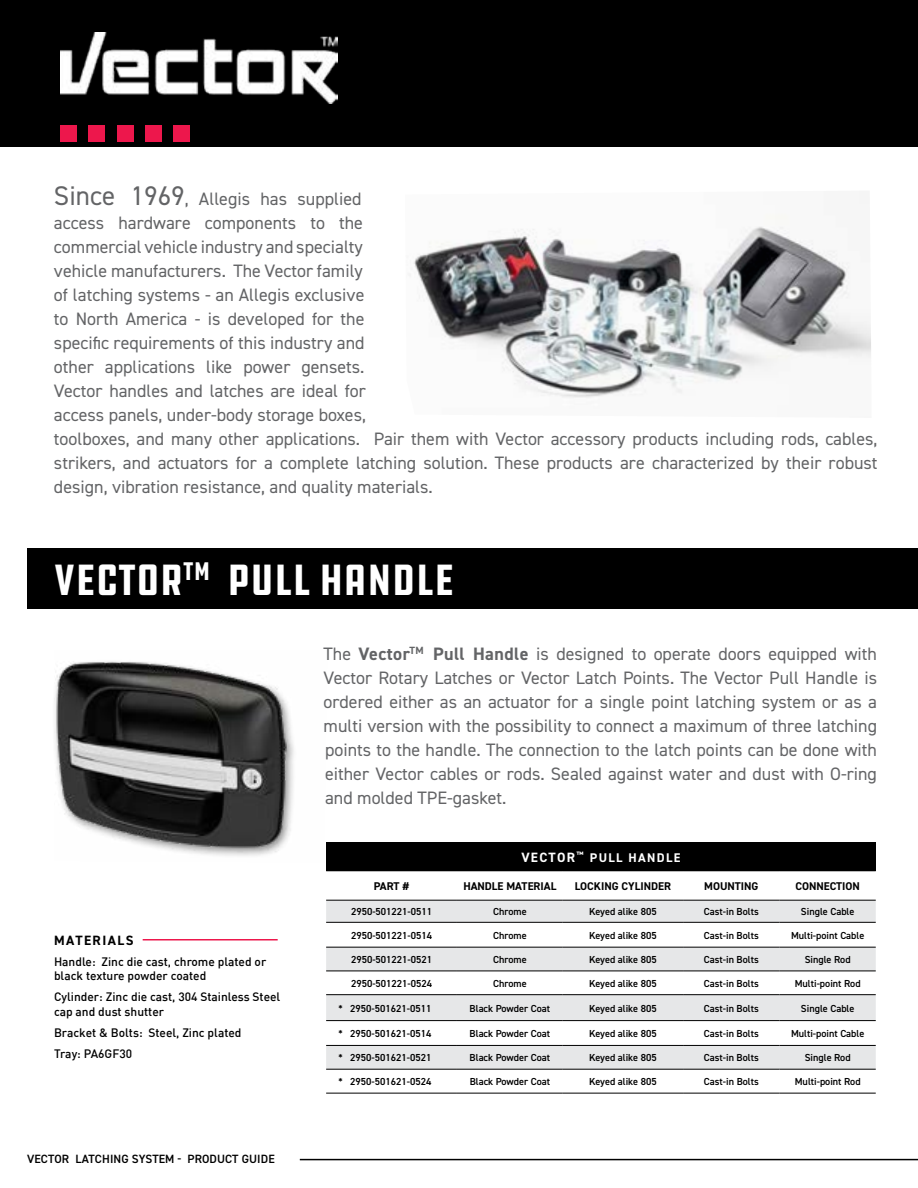
<style>
.page{position:relative;width:918px;height:1188px;background:#fff}
.page>*{position:absolute;margin:0;border:0;box-sizing:border-box;transform-origin:0 0}
.t1{font:condensed 45px "DDC Hardware";color:#fff}
.t2{font:18px/24px "DIN2014";color:#636466}
.t3{font:700 13.5px "DIN2014";letter-spacing:.11em;color:#000}
.t4{font:700 12.6px "DIN2014";letter-spacing:.11em;color:#fff}
.t5{font:500 12px/14.4px "DIN";color:#000}
.t6{font:600 12px "DIN2014";letter-spacing:.01em;color:#000}
.t7{font:700 11.25px "DIN2014";color:#000}
.t8{font:600 10.2px "DIN2014";color:#000}
.s1{font-size:27px}
.s2{font-weight:700}
.s3{font-size:13.5px}
</style>
<div class="page">
<div style="left:0;top:0;width:918px;height:147px;background:#000"></div>
<div style="left:60px;top:125px;width:17px;height:17px;background:#ed174c"></div>
<div style="left:88px;top:125px;width:17px;height:17px;background:#ed174c"></div>
<div style="left:117px;top:125px;width:17px;height:17px;background:#ed174c"></div>
<div style="left:145px;top:125px;width:17px;height:17px;background:#ed174c"></div>
<div style="left:173px;top:125px;width:17px;height:17px;background:#ed174c"></div>
<img style="left:60px;top:33px;width:277px;height:70px">
<img style="left:409px;top:215px;width:462px;height:183px">
<img style="left:54px;top:661px;width:240px;height:195px">
<hr style="left:143px;top:939px;width:135px;height:1px;background:#ed174c">
<div style="left:326px;top:842px;width:550px;height:29px;background:#000"></div>
<svg style="left:326px;top:901px;width:550px;height:168px;fill:#e6e7e8"></svg>
<hr style="left:326px;top:947px;width:131px;height:1px;background:#000">
<hr style="left:457px;top:947px;width:106px;height:1px;background:#000">
<hr style="left:563px;top:947px;width:120px;height:1px;background:#000">
<hr style="left:683px;top:947px;width:97px;height:1px;background:#000">
<hr style="left:780px;top:947px;width:96px;height:1px;background:#000">
<hr style="left:326px;top:971px;width:131px;height:1px;background:#000">
<hr style="left:457px;top:971px;width:106px;height:1px;background:#000">
<hr style="left:563px;top:971px;width:120px;height:1px;background:#000">
<hr style="left:683px;top:971px;width:97px;height:1px;background:#000">
<hr style="left:780px;top:971px;width:96px;height:1px;background:#000">
<hr style="left:326px;top:994px;width:131px;height:1px;background:#000">
<hr style="left:457px;top:994px;width:106px;height:1px;background:#000">
<hr style="left:563px;top:994px;width:120px;height:1px;background:#000">
<hr style="left:683px;top:994px;width:97px;height:1px;background:#000">
<hr style="left:326px;top:1020px;width:131px;height:1px;background:#000">
<hr style="left:457px;top:1020px;width:106px;height:1px;background:#000">
<hr style="left:563px;top:1020px;width:120px;height:1px;background:#000">
<hr style="left:683px;top:1020px;width:97px;height:1px;background:#000">
<hr style="left:326px;top:1045px;width:131px;height:1px;background:#000">
<hr style="left:457px;top:1045px;width:106px;height:1px;background:#000">
<hr style="left:563px;top:1045px;width:120px;height:1px;background:#000">
<hr style="left:683px;top:1045px;width:97px;height:1px;background:#000">
<hr style="left:780px;top:1045px;width:96px;height:1px;background:#000">
<hr style="left:326px;top:1069px;width:131px;height:1px;background:#000">
<hr style="left:457px;top:1069px;width:106px;height:1px;background:#000">
<hr style="left:563px;top:1069px;width:120px;height:1px;background:#000">
<hr style="left:683px;top:1069px;width:97px;height:1px;background:#000">
<hr style="left:780px;top:1069px;width:96px;height:1px;background:#000">
<hr style="left:326px;top:1093px;width:131px;height:1px;background:#000">
<hr style="left:457px;top:1093px;width:106px;height:1px;background:#000">
<hr style="left:563px;top:1093px;width:120px;height:1px;background:#000">
<hr style="left:683px;top:1093px;width:97px;height:1px;background:#000">
<hr style="left:780px;top:1093px;width:96px;height:1px;background:#000">
<hr style="left:326px;top:900px;width:131px;height:1px;background:#000">
<hr style="left:457px;top:900px;width:106px;height:1px;background:#000">
<hr style="left:563px;top:900px;width:120px;height:1px;background:#000">
<hr style="left:683px;top:900px;width:97px;height:1px;background:#000">
<hr style="left:780px;top:900px;width:96px;height:1px;background:#000">
<hr style="left:326px;top:922px;width:131px;height:1px;background:#000">
<hr style="left:457px;top:922px;width:106px;height:1px;background:#000">
<hr style="left:563px;top:922px;width:120px;height:1px;background:#000">
<hr style="left:683px;top:922px;width:97px;height:1px;background:#000">
<hr style="left:780px;top:922px;width:96px;height:1px;background:#000">
<hr style="left:780px;top:994px;width:96px;height:1px;background:#000">
<hr style="left:780px;top:1020px;width:96px;height:1px;background:#000">
<div style="left:27px;top:549px;width:891px;height:60px;background:#000"></div>
<hr style="left:300px;top:1159px;width:618px;height:1px;background:#000">
<p class="t2" style="left:54px;top:186px;width:825px"><span class="s1">Since 1969</span>, Allegis has supplied<br>access hardware components to the<br>commercial vehicle industry and specialty<br>vehicle manufacturers. The Vector family<br>of latching systems - an Allegis exclusive<br>to North America - is developed for the<br>specific requirements of this industry and<br>other applications like power gensets.<br>Vector handles and latches are ideal for<br>access panels, under-body storage boxes,<br>toolboxes, and many other applications. Pair them with Vector accessory products including rods, cables, strikers, and actuators for a complete latching solution. These products are characterized by their robust design, vibration resistance, and quality materials.</p>
<h1 class="t1" style="left:54px;top:552px;width:402px">VECTOR<sup>TM</sup> PULL HANDLE</h1>
<p class="t2" style="left:324px;top:641px;width:555px;text-align:justify">The <span class="s2">Vector</span><sup>TM</sup> <span class="s2">Pull Handle</span> is designed to operate doors equipped with Vector Rotary Latches or Vector Latch Points. The Vector Pull Handle is ordered either as an actuator for a single point latching system or as a multi version with the possibility to connect a maximum of three latching points to the handle. The connection to the latch points can be done with either Vector cables or rods. Sealed against water and dust with O-ring and molded TPE-gasket.</p>
<p class="t3" style="left:54px;top:931px;width:81px">MATERIALS</p>
<p class="t5" style="left:54px;top:954px;width:214px">Handle: Zinc die cast, chrome plated or black texture powder coated</p>
<p class="t5" style="left:54px;top:989px;width:228px">Cylinder: Zinc die cast, 304 Stainless Steel cap and dust shutter</p>
<p class="t5" style="left:54px;top:1022px;width:189px;line-height:21.1px">Bracket &amp; Bolts: Steel, Zinc plated<br>Tray: PA6GF30</p>
<p class="t6" style="left:27px;top:1151px;width:249px">VECTOR LATCHING SYSTEM - PRODUCT GUIDE</p>
<p class="t4" style="left:521px;top:849px;width:161px"><span class="s3">VECTOR</span><sup>™</sup> PULL HANDLE</p>
<p class="t7" style="left:374px;top:878px;width:37px">PART #</p>
<p class="t7" style="left:463px;top:878px;width:95px">HANDLE MATERIAL</p>
<p class="t7" style="left:575px;top:878px;width:98px">LOCKING CYLINDER</p>
<p class="t7" style="left:704px;top:878px;width:56px">MOUNTING</p>
<p class="t7" style="left:795px;top:878px;width:66px">CONNECTION</p>
<p class="t8" style="left:351px;top:905px;width:83px">2950-501221-0511</p>
<p class="t8" style="left:493px;top:905px;width:35px">Chrome</p>
<p class="t8" style="left:589px;top:905px;width:69px">Keyed alike 805</p>
<p class="t8" style="left:704px;top:905px;width:56px">Cast-in Bolts</p>
<p class="t8" style="left:801px;top:905px;width:55px">Single Cable</p>
<p class="t8" style="left:351px;top:928px;width:83px">2950-501221-0514</p>
<p class="t8" style="left:493px;top:928px;width:35px">Chrome</p>
<p class="t8" style="left:589px;top:928px;width:69px">Keyed alike 805</p>
<p class="t8" style="left:704px;top:928px;width:56px">Cast-in Bolts</p>
<p class="t8" style="left:791px;top:928px;width:75px">Multi-point Cable</p>
<p class="t8" style="left:351px;top:953px;width:83px">2950-501221-0521</p>
<p class="t8" style="left:493px;top:953px;width:35px">Chrome</p>
<p class="t8" style="left:589px;top:953px;width:69px">Keyed alike 805</p>
<p class="t8" style="left:704px;top:953px;width:56px">Cast-in Bolts</p>
<p class="t8" style="left:805px;top:953px;width:47px">Single Rod</p>
<p class="t8" style="left:351px;top:976px;width:83px">2950-501221-0524</p>
<p class="t8" style="left:493px;top:976px;width:35px">Chrome</p>
<p class="t8" style="left:589px;top:976px;width:69px">Keyed alike 805</p>
<p class="t8" style="left:704px;top:976px;width:56px">Cast-in Bolts</p>
<p class="t8" style="left:795px;top:976px;width:67px">Multi-point Rod</p>
<p class="t8" style="left:338px;top:1001px;width:94px">* 2950-501621-0511</p>
<p class="t8" style="left:470px;top:1001px;width:82px">Black Powder Coat</p>
<p class="t8" style="left:589px;top:1001px;width:69px">Keyed alike 805</p>
<p class="t8" style="left:704px;top:1001px;width:56px">Cast-in Bolts</p>
<p class="t8" style="left:801px;top:1001px;width:55px">Single Cable</p>
<p class="t8" style="left:338px;top:1027px;width:94px">* 2950-501621-0514</p>
<p class="t8" style="left:470px;top:1027px;width:82px">Black Powder Coat</p>
<p class="t8" style="left:589px;top:1027px;width:69px">Keyed alike 805</p>
<p class="t8" style="left:704px;top:1027px;width:56px">Cast-in Bolts</p>
<p class="t8" style="left:791px;top:1027px;width:75px">Multi-point Cable</p>
<p class="t8" style="left:338px;top:1051px;width:94px">* 2950-501621-0521</p>
<p class="t8" style="left:470px;top:1051px;width:82px">Black Powder Coat</p>
<p class="t8" style="left:589px;top:1051px;width:69px">Keyed alike 805</p>
<p class="t8" style="left:704px;top:1051px;width:56px">Cast-in Bolts</p>
<p class="t8" style="left:805px;top:1051px;width:47px">Single Rod</p>
<p class="t8" style="left:338px;top:1075px;width:94px">* 2950-501621-0524</p>
<p class="t8" style="left:470px;top:1075px;width:82px">Black Powder Coat</p>
<p class="t8" style="left:589px;top:1075px;width:69px">Keyed alike 805</p>
<p class="t8" style="left:704px;top:1075px;width:56px">Cast-in Bolts</p>
<p class="t8" style="left:795px;top:1075px;width:67px">Multi-point Rod</p>
</div>
